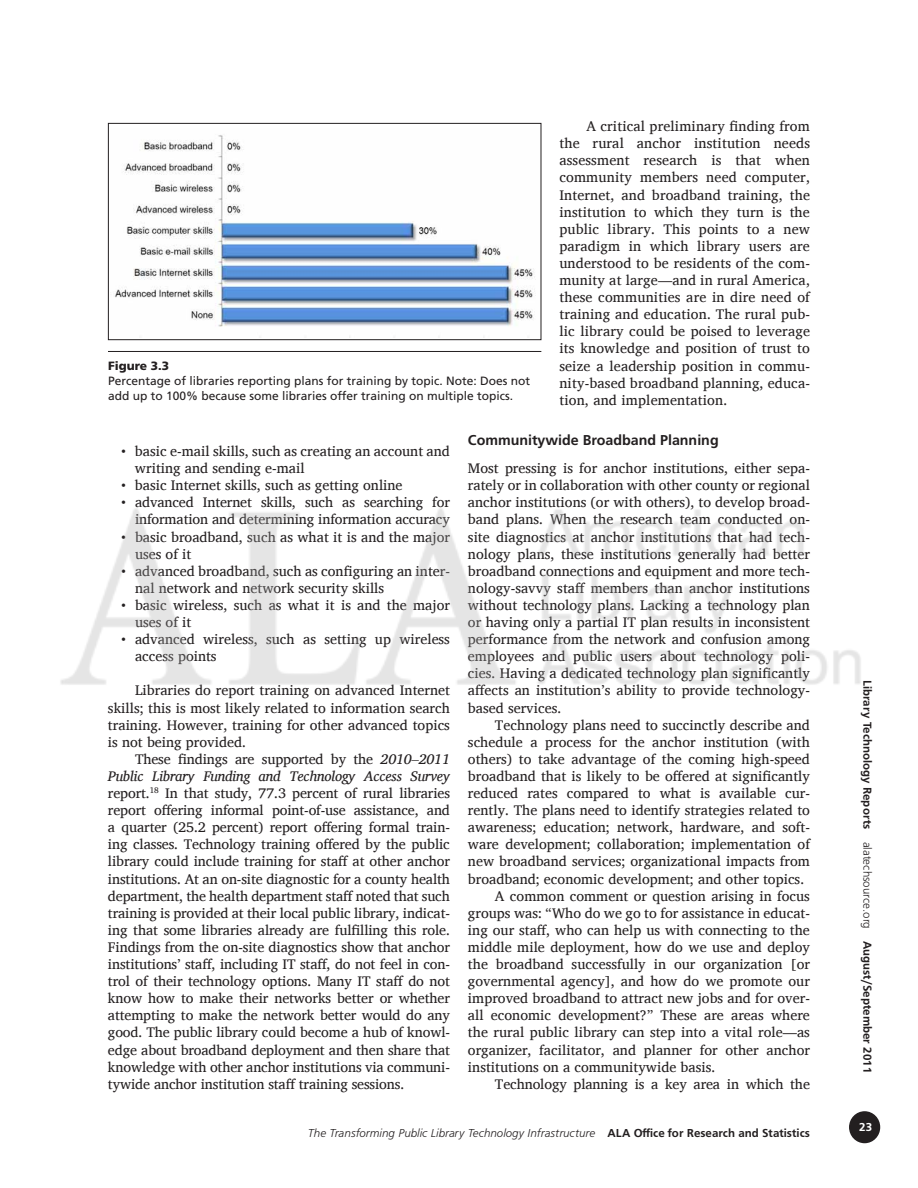
<style>
.page{position:relative;width:918px;height:1188px;background:#fff}
.page>*{position:absolute;margin:0;border:0;box-sizing:border-box;transform-origin:0 0}
.t1{font:14.25px/17.1px "Charis SIL";color:#231f20}
.t2{font:700 14.25px "Frutiger";color:#231f20}
.t3{font:12px/15px "Frutiger";color:#231f20}
.t4{font:12px "Frugal Sans Light Italic DTC";color:#231f20}
.t5{font:12px "Frugal Sans Bold DTC";color:#231f20}
.t6{font:900 12px "Frutiger";color:#231f20}
.t7{font:12px "Frugal Sans Bold DTC";color:#fff}
.s1{font-style:italic}
.s2{font-family:"Frugal Sans Bold DTC"}
.s3{font-family:"Frugal Sans Light DTC"}
</style>
<div class="page">
<div style="left:850px;top:1112px;width:29px;height:31px;background:#231f20;border-radius:50%"></div>
<div style="left:849px;top:1111px;width:31px;height:32px;border:2px solid #231f20;border-radius:50%"></div>
<img style="left:115px;top:135px;width:420px;height:203px">
<div style="left:108px;top:123px;width:433px;height:217px;border:1px solid #231f20"></div>
<hr style="left:108px;top:351px;width:433px;height:1px;background:#231f20">
<img style="left:60px;top:508px;width:801px;height:177px">
<p class="t1" style="left:559px;top:118px;width:252px;text-align:justify;text-indent:27px">A critical preliminary finding from the rural anchor institution needs assessment research is that when community members need computer, Internet, and broadband training, the institution to which they turn is the public library. This points to a new paradigm in which library users are understood to be residents of the com&shy;munity at large—and in rural America, these communities are in dire need of training and education. The rural pub&shy;lic library could be poised to leverage its knowledge and position of trust to seize a leadership position in commu&shy;nity-based broadband planning, educa&shy;tion, and implementation.</p>
<p class="t2" style="left:468px;top:432px;width:252px">Communitywide Broadband Planning</p>
<p class="t1" style="left:468px;top:460px;width:344px;text-align:justify">Most pressing is for anchor institutions, either sepa&shy;rately or in collaboration with other county or regional anchor institutions (or with others), to develop broad&shy;band plans. When the research team conducted on&shy;site diagnostics at anchor institutions that had tech&shy;nology plans, these institutions generally had better broadband connections and equipment and more tech&shy;nology-savvy staff members than anchor institutions without technology plans. Lacking a technology plan or having only a partial IT plan results in inconsistent performance from the network and confusion among employees and public users about technology poli&shy;cies. Having a dedicated technology plan significantly affects an institution’s ability to provide technology&shy;based services.</p>
<p class="t1" style="left:495px;top:716px;width:316px">Technology plans need to succinctly describe and</p>
<p class="t1" style="left:468px;top:733px;width:343px">schedule a process for the anchor institution (with</p>
<p class="t1" style="left:468px;top:750px;width:343px">others) to take advantage of the coming high-speed</p>
<p class="t1" style="left:468px;top:767px;width:343px">broadband that is likely to be offered at significantly</p>
<p class="t1" style="left:468px;top:785px;width:344px">reduced rates compared to what is available cur-</p>
<p class="t1" style="left:468px;top:802px;width:344px">rently. The plans need to identify strategies related to</p>
<p class="t1" style="left:468px;top:819px;width:344px">awareness; education; network, hardware, and soft-</p>
<p class="t1" style="left:468px;top:836px;width:343px">ware development; collaboration; implementation of</p>
<p class="t1" style="left:468px;top:853px;width:343px">new broadband services; organizational impacts from</p>
<p class="t1" style="left:468px;top:870px;width:338px">broadband; economic development; and other topics.</p>
<p class="t1" style="left:495px;top:887px;width:316px">A common comment or question arising in focus</p>
<p class="t1" style="left:468px;top:904px;width:344px">groups was: “Who do we go to for assistance in educat-</p>
<p class="t1" style="left:468px;top:921px;width:343px">ing our staff, who can help us with connecting to the</p>
<p class="t1" style="left:468px;top:938px;width:343px">middle mile deployment, how do we use and deploy</p>
<p class="t1" style="left:468px;top:956px;width:344px">the broadband successfully in our organization [or</p>
<p class="t1" style="left:468px;top:973px;width:344px">governmental agency], and how do we promote our</p>
<p class="t1" style="left:468px;top:990px;width:343px">improved broadband to attract new jobs and for over-</p>
<p class="t1" style="left:468px;top:1007px;width:343px">all economic development?” These are areas where</p>
<p class="t1" style="left:468px;top:1024px;width:344px">the rural public library can step into a vital role—as</p>
<p class="t1" style="left:468px;top:1041px;width:344px">organizer, facilitator, and planner for other anchor</p>
<p class="t1" style="left:468px;top:1058px;width:249px">institutions on a communitywide basis.</p>
<p class="t1" style="left:495px;top:1075px;width:316px">Technology planning is a key area in which the</p>
<p class="t6" style="left:108px;top:358px;width:63px">Figure 3.3</p>
<p class="t3" style="left:108px;top:373px;width:424px">Percentage of libraries reporting plans for training by topic. Note: Does not add up to 100% because some libraries offer training on multiple topics.</p>
<p class="t1" style="left:135px;top:443px;width:317px;text-indent:-13px">• basic e-mail skills, such as creating an account and writing and sending e-mail</p>
<p class="t1" style="left:121px;top:477px;width:283px">• basic Internet skills, such as getting online</p>
<p class="t1" style="left:121px;top:494px;width:330px;text-align:right">• advanced Internet skills, such as searching for information and determining information accuracy</p>
<p class="t1" style="left:135px;top:528px;width:316px;text-indent:-13px">• basic broadband, such as what it is and the major uses of it</p>
<p class="t1" style="left:135px;top:562px;width:316px;text-indent:-13px">• advanced broadband, such as configuring an inter&shy;nal network and network security skills</p>
<p class="t1" style="left:135px;top:596px;width:316px;text-indent:-13px">• basic wireless, such as what it is and the major uses of it</p>
<p class="t1" style="left:135px;top:631px;width:316px;text-indent:-13px">• advanced wireless, such as setting up wireless access points</p>
<p class="t1" style="left:108px;top:682px;width:344px;text-align:justify;text-indent:27px">Libraries do report training on advanced Internet skills; this is most likely related to information search training. However, training for other advanced topics is not being provided.</p>
<p class="t1" style="left:108px;top:750px;width:344px;text-align:justify;text-indent:27px">These findings are supported by the <span class="s1">2010–2011<br>Public Library Funding and Technology Access Survey </span>report.<sup>18</sup> In that study, 77.3 percent of rural libraries report offering informal point-of-use assistance, and a quarter (25.2 percent) report offering formal train&shy;ing classes. Technology training offered by the public library could include training for staff at other anchor institutions. At an on-site diagnostic for a county health department, the health department staff noted that such training is provided at their local public library, indicat&shy;ing that some libraries already are fulfilling this role.<br>Findings from the on-site diagnostics show that anchor institutions’ staff, including IT staff, do not feel in con&shy;trol of their technology options. Many IT staff do not know how to make their networks better or whether attempting to make the network better would do any good. The public library could become a hub of knowl&shy;edge about broadband deployment and then share that knowledge with other anchor institutions via communi&shy;tywide anchor institution staff training sessions.</p>
<p class="t4" style="left:308px;top:1126px;width:504px">The Transforming Public Library Technology Infrastructure <span class="s2">ALA Office for Research and Statistics</span></p>
<p class="t5" style="left:874px;top:680px;width:395px;rotate:90deg">Library Technology Reports <span class="s3">alatechsource.org</span> August/September 2011</p>
<p class="t7" style="left:859px;top:1120px;width:14px">23</p>
</div>
